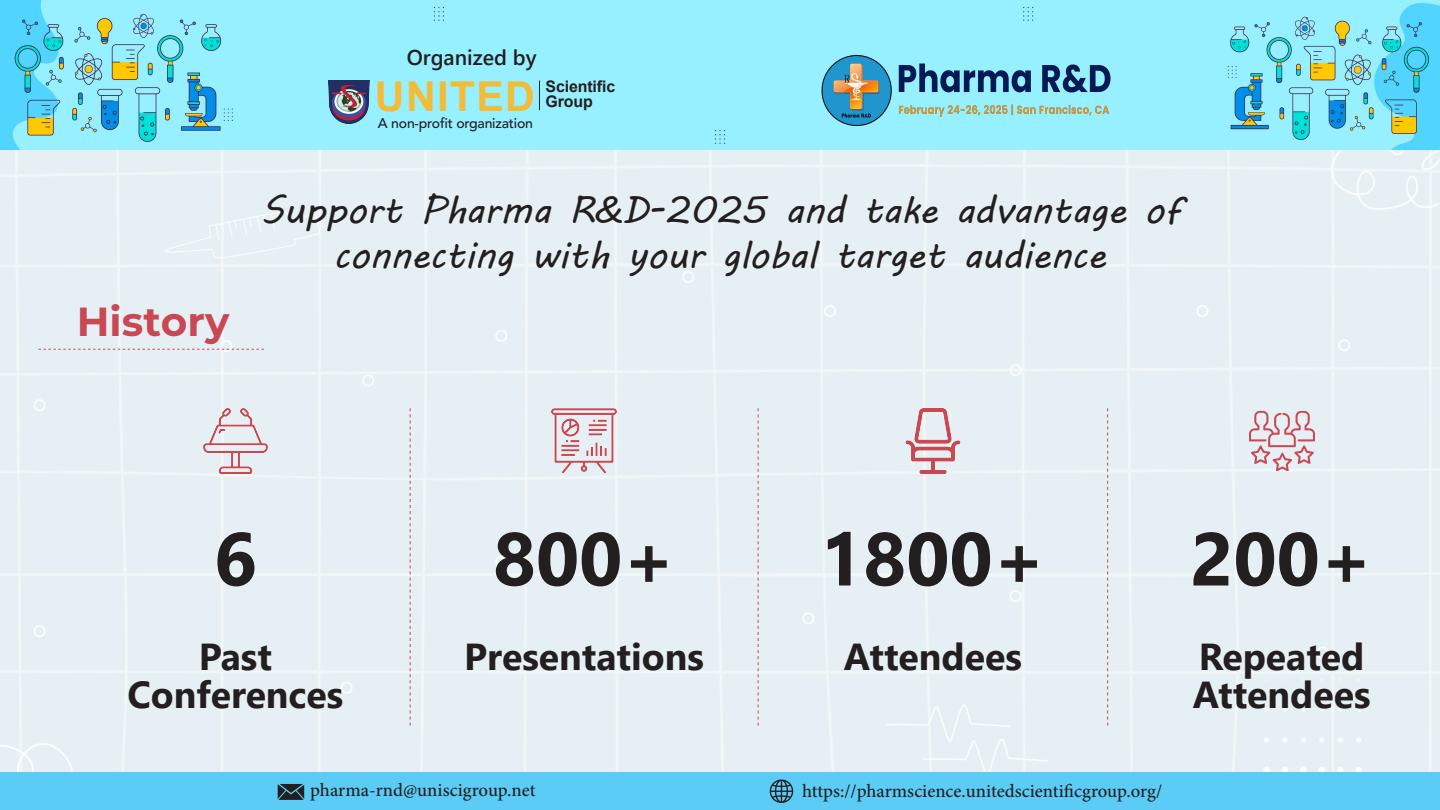
<style>
.page{position:relative;width:1440px;height:810px;background:#fff}
.page>*{position:absolute;margin:0;border:0;box-sizing:border-box;transform-origin:0 0}
.t1{font:700 75px "Segoe UI";color:#231f20}
.t2{font:700 41.25px "Arial";letter-spacing:.03em;color:#f4bb36}
.t3{font:100 40.58px "Montserrat";color:#c94853}
.t4{font:37.5px/45px "MV Boli";color:#231f20;text-align:center}
.t5{font:700 37.5px/37.5px "Segoe UI";color:#231f20;text-align:center}
.t6{font:600 21.38px "Segoe UI";color:#231f20}
.t7{font:500 18.75px "Minion Pro";color:#231f20}
.t8{font:700 15.9px/14.8px "Arial";letter-spacing:-.01em;color:#231f20}
.t9{font:500 14.02px "Avenir LT Std";letter-spacing:-.015em;color:#231f20}
</style>
<div class="page">
<img style="left:0;top:0;width:1440px;height:772px">
<div style="left:0;top:772px;width:1440px;height:38px;background:#5accf5"></div>
<img style="left:328px;top:81px;width:42px;height:43px">
<svg style="left:539px;top:81px;width:1px;height:29px"></svg>
<img style="left:820px;top:55px;width:292px;height:71px">
<svg style="left:770px;top:779px;width:23px;height:24px"></svg>
<svg style="left:278px;top:784px;width:26px;height:16px"></svg>
<svg style="left:39px;top:349px;width:225px;height:1px"></svg>
<svg style="left:410px;top:408px;width:1px;height:318px"></svg>
<svg style="left:758px;top:408px;width:1px;height:318px"></svg>
<svg style="left:1107px;top:408px;width:1px;height:318px"></svg>
<img style="left:203px;top:408px;width:65px;height:66px">
<img style="left:552px;top:408px;width:65px;height:66px">
<img style="left:900px;top:408px;width:66px;height:66px">
<img style="left:1249px;top:408px;width:65px;height:66px">
<p class="t6" style="left:407px;top:37px;width:131px">Organized by</p>
<p class="t2" style="left:375px;top:67px;width:162px">UNITED</p>
<p class="t8" style="left:546px;top:79px;width:71px">Scientific<br>Group</p>
<p class="t9" style="left:378px;top:115px;width:157px">A non-profit organization</p>
<p class="t3" style="left:77px;top:295px;width:154px">History</p>
<p class="t4" style="left:261px;top:187px;width:920px">Support Pharma R&amp;D-2025 and take advantage of connecting with your global target audience</p>
<p class="t1" style="left:214px;top:488px;width:45px">6</p>
<p class="t1" style="left:493px;top:488px;width:184px">800+</p>
<p class="t1" style="left:820px;top:488px;width:227px">1800+</p>
<p class="t1" style="left:1190px;top:488px;width:184px">200+</p>
<p class="t5" style="left:128px;top:635px;width:217px">Past<br>Conferences</p>
<p class="t5" style="left:464px;top:635px;width:241px">Presentations</p>
<p class="t5" style="left:844px;top:635px;width:179px">Attendees</p>
<p class="t5" style="left:1193px;top:635px;width:179px;text-align:left">Repeated<br>Attendees</p>
<p class="t7" style="left:310px;top:778px;width:227px">pharma-rnd@uniscigroup.net</p>
<p class="t7" style="left:802px;top:779px;width:362px">https://pharmscience.unitedscientificgroup.org/</p>
</div>
